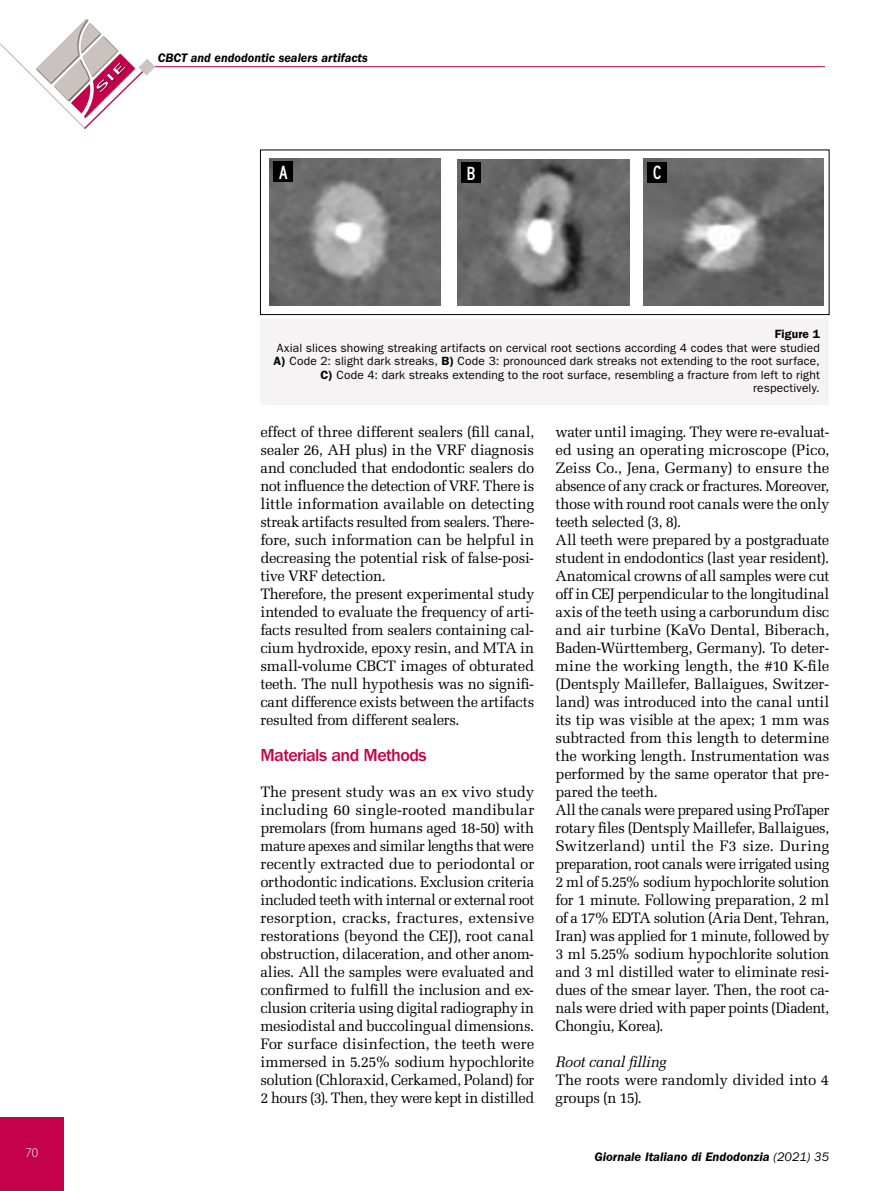
<style>
.page{position:relative;width:893px;height:1191px;background:#fff}
.page>*{position:absolute;margin:0;border:0;box-sizing:border-box;transform-origin:0 0}
._004_TES{font:condensed 18.9px "Interstate";color:#fff}
._000_TNT_01{font:500 18px "ITC Franklin Gothic Std";letter-spacing:-.035em;color:#c4014b}
._004_TES-2{font:15.15px/18px "Melior LT Std";letter-spacing:-.02em;color:#000;text-align:justify}
._004_TES-3{font:15.15px/18px "Melior LT Std";letter-spacing:-.02em;color:#000;text-align:justify;scale:.96 1}
._004_TES-4{font:italic 15.15px "Melior LT Std";letter-spacing:-.02em;color:#000}
.t1{font:300 13.5px "Myriad Pro";color:#fff}
.t2{font:italic 600 12.75px "ITC Franklin Gothic Std";color:#000}
._010_DIDA{font:12px/13.5px "ITC Franklin Gothic Std";letter-spacing:.015em;color:#000;text-align:right}
._010_DIDA-2{font:600 12px "ITC Franklin Gothic Std";letter-spacing:.015em;color:#000}
.s1{font-weight:600}
.s2{font-weight:400}
</style>
<div class="page">
<div style="left:0;top:1118px;width:64px;height:73px;background:#c4014b"></div>
<hr style="left:147px;top:66px;width:678px;height:1px;background:#c4014b">
<svg style="left:0;top:19px;width:155px;height:110px"></svg>
<img style="left:269px;top:158px;width:172px;height:148px">
<img style="left:643px;top:159px;width:180px;height:147px">
<div style="left:260px;top:317px;width:568px;height:87px;background:#f5f3f3"></div>
<div style="left:274px;top:161px;width:19px;height:21px;background:#000"></div>
<div style="left:648px;top:162px;width:19px;height:21px;background:#000"></div>
<div style="left:260px;top:150px;width:569px;height:165px;border:1px solid #000"></div>
<img style="left:457px;top:159px;width:172px;height:147px">
<div style="left:461px;top:162px;width:19px;height:21px;background:#000"></div>
<p class="t1" style="left:25px;top:1145px;width:14px">70</p>
<p class="t2" style="left:158px;top:51px;width:212px">CBCT and endodontic sealers artifacts</p>
<p class="_004_TES" style="left:279px;top:161px;width:11px">A</p>
<p class="_004_TES" style="left:466px;top:162px;width:11px">B</p>
<p class="_004_TES" style="left:653px;top:162px;width:10px">C</p>
<p class="_010_DIDA-2" style="left:775px;top:327px;width:47px">Figure 1</p>
<p class="_010_DIDA" style="left:274px;top:341px;width:548px">Axial slices showing streaking artifacts on cervical root sections according 4 codes that were studied <span class="s1">A)</span> Code 2: slight dark streaks, <span class="s1">B)</span> Code 3: pronounced dark streaks not extending to the root surface, <span class="s1">C)</span> Code 4: dark streaks extending to the root surface, resembling a fracture from left to right respectively.</p>
<p class="_004_TES-2" style="left:260px;top:423px;width:275px">effect of three different sealers (fill canal, sealer 26, AH plus) in the VRF diagnosis and concluded that endodontic sealers do not influence the detection of VRF. There is little information available on detecting streak artifacts resulted from sealers. There&shy;fore, such information can be helpful in decreasing the potential risk of false-posi&shy;tive VRF detection.</p>
<p class="_004_TES-2" style="left:260px;top:585px;width:275px">Therefore, the present experimental study intended to evaluate the frequency of arti&shy;facts resulted from sealers containing cal&shy;cium hydroxide, epoxy resin, and MTA in small-volume CBCT images of obturated teeth. The null hypothesis was no signifi&shy;cant difference exists between the artifacts resulted from different sealers.</p>
<p class="_000_TNT_01" style="left:260px;top:745px;width:168px">Materials and Methods</p>
<p class="_004_TES-2" style="left:260px;top:783px;width:275px">The present study was an ex vivo study including 60 single-rooted mandibular premolars (from humans aged 18-50) with mature apexes and similar lengths that were recently extracted due to periodontal or orthodontic indications. Exclusion criteria included teeth with internal or external root resorption, cracks, fractures, extensive restorations (beyond the CEJ), root canal obstruction, dilaceration, and other anom&shy;alies. All the samples were evaluated and confirmed to fulfill the inclusion and ex&shy;clusion criteria using digital radiography in mesiodistal and buccolingual dimensions.</p>
<p class="_004_TES-2" style="left:260px;top:1035px;width:275px">For surface disinfection, the teeth were immersed in 5.25% sodium hypochlorite solution (Chloraxid, Cerkamed, Poland) for 2 hours (3). Then, they were kept in distilled</p>
<p class="_004_TES-2" style="left:555px;top:423px;width:275px">water until imaging. They were re-evaluat&shy;ed using an operating microscope (Pico, Zeiss Co., Jena, Germany) to ensure the absence of any crack or fractures. Moreover, those with round root canals were the only teeth selected (3, 8).</p>
<p class="_004_TES-2" style="left:555px;top:531px;width:275px">All teeth were prepared by a postgraduate student in endodontics (last year resident).<br>Anatomical crowns of all samples were cut off in CEJ perpendicular to the longitudinal axis of the teeth using a carborundum disc and air turbine (KaVo Dental, Biberach, Baden-Württemberg, Germany). To deter&shy;mine the working length, the #10 K-file (Dentsply Maillefer, Ballaigues, Switzer&shy;land) was introduced into the canal until its tip was visible at the apex; 1 mm was subtracted from this length to determine the working length. Instrumentation was performed by the same operator that pre&shy;pared the teeth.</p>
<p class="_004_TES-3" style="left:555px;top:801px;width:287px">All the canals were prepared using ProTaper rotary files (Dentsply Maillefer, Ballaigues, Switzerland) until the F3 size. During preparation, root canals were irrigated using 2 ml of 5.25% sodium hypochlorite solution for 1 minute. Following preparation, 2 ml of a 17% EDTA solution (Aria Dent, Tehran, Iran) was applied for 1 minute, followed by 3 ml 5.25% sodium hypochlorite solution and 3 ml distilled water to eliminate resi&shy;dues of the smear layer. Then, the root ca&shy;nals were dried with paper points (Diadent, Chongiu, Korea).</p>
<p class="_004_TES-4" style="left:555px;top:1053px;width:112px">Root canal filling</p>
<p class="_004_TES-2" style="left:555px;top:1071px;width:275px">The roots were randomly divided into 4 groups (n 15).</p>
<p class="t2" style="left:594px;top:1149px;width:236px">Giornale Italiano di Endodonzia <span class="s2">(2021) 35</span></p>
</div>
